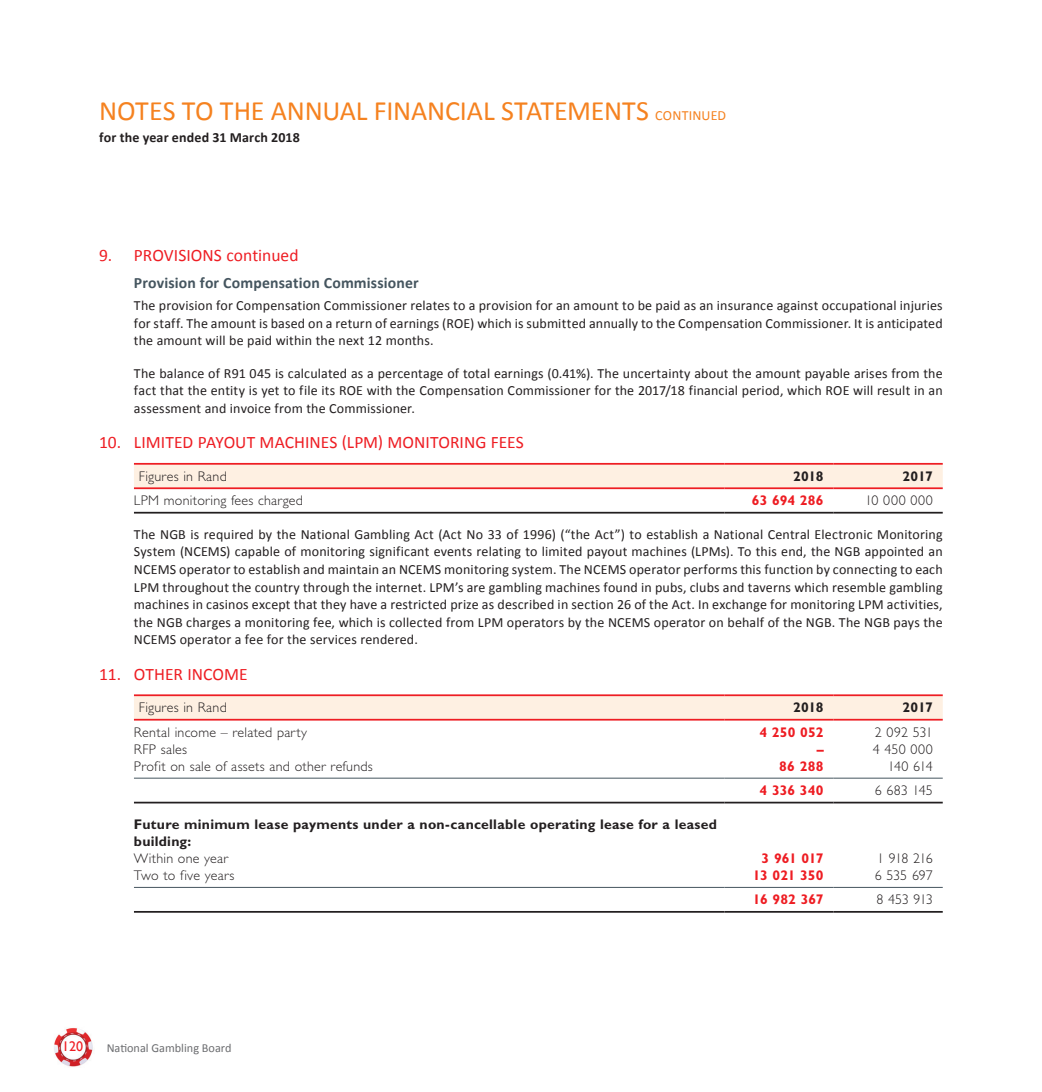
<style>
.page{position:relative;width:1042px;height:1092px;background:#fff}
.page>*{position:absolute;margin:0;border:0;box-sizing:border-box;transform-origin:0 0}
.t1{font:28px "Calibri";letter-spacing:-.005em;color:#f58220}
.t2{font:17.5px "Calibri";color:#ee1d23}
.t3{font:700 15.75px "Calibri";letter-spacing:.01em;color:#45555f}
.t4{font:14px/17.5px "Calibri";letter-spacing:.01em;color:#231f20;text-align:justify}
.t5{font:300 14px "Gill Sans Std";letter-spacing:.02em;color:#231f20}
.t6{font:700 14px/16.8px "Gill Sans Std";letter-spacing:.02em;color:#231f20}
.t7{font:700 14px "Gill Sans Std";letter-spacing:.005em;color:#ee1d23}
.t8{font:700 14px "Calibri";letter-spacing:.015em;color:#231f20}
.t9{font:14px "Gill Sans";color:#ee1d23}
.t10{font:12.25px "Calibri";color:#6c6d70}
.s1{font-size:14px}
</style>
<div class="page">
<img style="left:54px;top:1028px;width:39px;height:39px">
<div style="left:134px;top:464px;width:809px;height:23px;background:#fef0e2"></div>
<hr style="left:134px;top:463px;width:590px;height:1px;background:#ee1d23">
<hr style="left:134px;top:487px;width:590px;height:2px;background:#ee1d23">
<hr style="left:724px;top:463px;width:109px;height:1px;background:#ee1d23">
<hr style="left:833px;top:463px;width:110px;height:1px;background:#ee1d23">
<hr style="left:724px;top:487px;width:109px;height:2px;background:#ee1d23">
<hr style="left:833px;top:487px;width:110px;height:2px;background:#ee1d23">
<hr style="left:134px;top:512px;width:590px;height:1px;background:#231f20">
<hr style="left:724px;top:512px;width:109px;height:1px;background:#231f20">
<hr style="left:833px;top:512px;width:110px;height:1px;background:#231f20">
<div style="left:134px;top:696px;width:809px;height:22px;background:#fef0e2"></div>
<hr style="left:134px;top:694px;width:590px;height:2px;background:#ee1d23">
<hr style="left:134px;top:718px;width:590px;height:2px;background:#ee1d23">
<hr style="left:724px;top:694px;width:109px;height:2px;background:#ee1d23">
<hr style="left:833px;top:694px;width:110px;height:2px;background:#ee1d23">
<hr style="left:724px;top:718px;width:109px;height:2px;background:#ee1d23">
<hr style="left:833px;top:718px;width:110px;height:2px;background:#ee1d23">
<hr style="left:134px;top:777px;width:590px;height:1px;background:#45555f">
<hr style="left:724px;top:777px;width:109px;height:1px;background:#45555f">
<hr style="left:833px;top:777px;width:110px;height:1px;background:#45555f">
<hr style="left:134px;top:801px;width:590px;height:2px;background:#231f20">
<hr style="left:724px;top:801px;width:109px;height:2px;background:#231f20">
<hr style="left:833px;top:801px;width:110px;height:2px;background:#231f20">
<hr style="left:134px;top:887px;width:590px;height:1px;background:#45555f">
<hr style="left:724px;top:887px;width:109px;height:1px;background:#45555f">
<hr style="left:833px;top:887px;width:110px;height:1px;background:#45555f">
<hr style="left:134px;top:910px;width:590px;height:2px;background:#231f20">
<hr style="left:724px;top:910px;width:109px;height:2px;background:#231f20">
<hr style="left:833px;top:910px;width:110px;height:2px;background:#231f20">
<h1 class="t1" style="left:99px;top:94px;width:628px">NOTES TO THE ANNUAL FINANCIAL STATEMENTS <span class="s1">CONTINUED</span></h1>
<p class="t8" style="left:99px;top:129px;width:202px">for the year ended 31 March 2018</p>
<p class="t2" style="left:99px;top:244px;width:201px">9. PROVISIONS continued</p>
<p class="t3" style="left:134px;top:273px;width:286px">Provision for Compensation Commissioner</p>
<p class="t4" style="left:134px;top:296px;width:810px">The provision for Compensation Commissioner relates to a provision for an amount to be paid as an insurance against occupational injuries for staff. The amount is based on a return of earnings (ROE) which is submitted annually to the Compensation Commissioner. It is anticipated the amount will be paid within the next 12 months.</p>
<p class="t4" style="left:134px;top:363px;width:810px">The balance of R91 045 is calculated as a percentage of total earnings (0.41%). The uncertainty about the amount payable arises from the fact that the entity is yet to file its ROE with the Compensation Commissioner for the 2017/18 financial period, which ROE will result in an assessment and invoice from the Commissioner.</p>
<p class="t2" style="left:99px;top:432px;width:426px">10. LIMITED PAYOUT MACHINES (LPM) MONITORING FEES</p>
<p class="t5" style="left:139px;top:468px;width:89px">Figures in Rand</p>
<p class="t6" style="left:793px;top:467px;width:32px">2018</p>
<p class="t6" style="left:902px;top:467px;width:32px">2017</p>
<p class="t5" style="left:134px;top:492px;width:170px">LPM monitoring fees charged</p>
<p class="t7" style="left:752px;top:492px;width:73px">63 694 286</p>
<p class="t5" style="left:865px;top:492px;width:69px">10 000 000</p>
<p class="t4" style="left:134px;top:525px;width:810px">The NGB is required by the National Gambling Act (Act No 33 of 1996) (“the Act”) to establish a National Central Electronic Monitoring System (NCEMS) capable of monitoring significant events relating to limited payout machines (LPMs). To this end, the NGB appointed an NCEMS operator to establish and maintain an NCEMS monitoring system. The NCEMS operator performs this function by connecting to each LPM throughout the country through the internet. LPM’s are gambling machines found in pubs, clubs and taverns which resemble gambling machines in casinos except that they have a restricted prize as described in section 26 of the Act. In exchange for monitoring LPM activities, the NGB charges a monitoring fee, which is collected from LPM operators by the NCEMS operator on behalf of the NGB. The NGB pays the NCEMS operator a fee for the services rendered.</p>
<p class="t2" style="left:99px;top:663px;width:150px">11. OTHER INCOME</p>
<p class="t5" style="left:139px;top:699px;width:89px">Figures in Rand</p>
<p class="t6" style="left:793px;top:699px;width:32px">2018</p>
<p class="t6" style="left:902px;top:699px;width:32px">2017</p>
<p class="t5" style="left:134px;top:724px;width:175px">Rental income – related party</p>
<p class="t7" style="left:759px;top:723px;width:66px">4 250 052</p>
<p class="t5" style="left:875px;top:724px;width:59px">2 092 531</p>
<p class="t5" style="left:134px;top:741px;width:55px">RFP sales</p>
<p class="t7" style="left:816px;top:740px;width:8px">–</p>
<p class="t5" style="left:873px;top:741px;width:62px">4 450 000</p>
<p class="t5" style="left:134px;top:758px;width:240px">Profit on sale of assets and other refunds</p>
<p class="t7" style="left:779px;top:757px;width:46px">86 288</p>
<p class="t5" style="left:887px;top:758px;width:47px">140 614</p>
<p class="t7" style="left:759px;top:782px;width:66px">4 336 340</p>
<p class="t5" style="left:875px;top:782px;width:59px">6 683 145</p>
<p class="t6" style="left:134px;top:815px;width:584px">Future minimum lease payments under a non-cancellable operating lease for a leased building:</p>
<p class="t5" style="left:134px;top:850px;width:96px">Within one year</p>
<p class="t7" style="left:761px;top:849px;width:63px">3 961 017</p>
<p class="t5" style="left:877px;top:850px;width:57px">1 918 216</p>
<p class="t5" style="left:134px;top:867px;width:102px">Two to five years</p>
<p class="t7" style="left:753px;top:866px;width:72px">13 021 350</p>
<p class="t5" style="left:875px;top:867px;width:59px">6 535 697</p>
<p class="t7" style="left:753px;top:891px;width:72px">16 982 367</p>
<p class="t5" style="left:876px;top:891px;width:58px">8 453 913</p>
<p class="t9" style="left:62px;top:1038px;width:22px">120</p>
<p class="t10" style="left:107px;top:1039px;width:126px">National Gambling Board</p>
</div>
